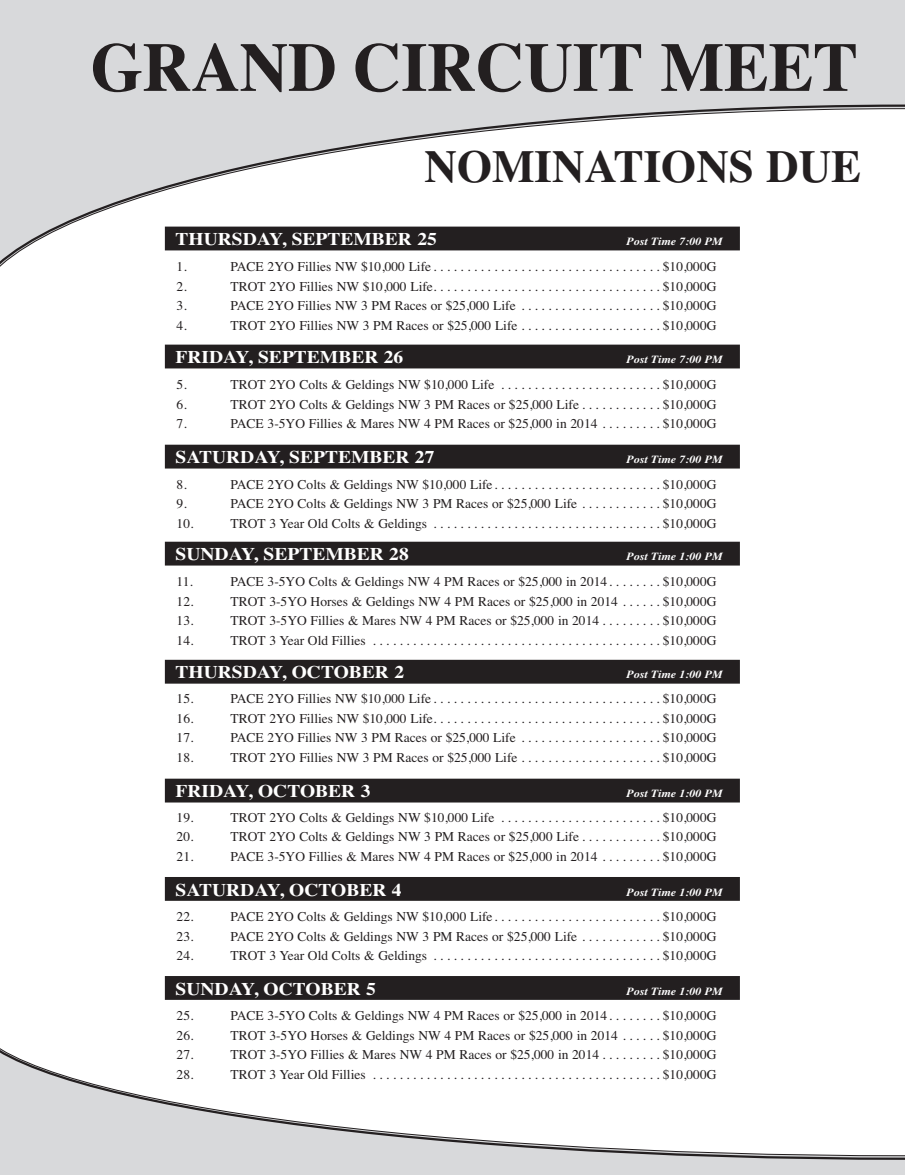
<style>
.page{position:relative;width:905px;height:1175px;background:#fff}
.page>*{position:absolute;margin:0;border:0;box-sizing:border-box;transform-origin:0 0}
.t1{font:700 69.15px "Times";letter-spacing:-.005em;color:#231f20}
.t2{font:700 45.6px "Times";color:#231f20}
.t3{font:700 17.85px "Times";color:#fff;scale:1.1 1}
.t4{font:13.5px "Times";color:#231f20}
.t5{font:italic 700 10.95px "Times";color:#fff;scale:1.1 1}
</style>
<div class="page">
<div style="left:0;top:1023px;width:904px;height:151px;background:#d8d9db"></div>
<svg style="left:0;top:1023px;width:904px;height:133px"></svg>
<div style="left:0;top:0;width:904px;height:302px;background:#d8d9db"></div>
<svg style="left:0;top:108px;width:904px;height:194px"></svg>
<div style="left:165px;top:227px;width:575px;height:23px;background:#231f20"></div>
<div style="left:165px;top:344px;width:575px;height:24px;background:#231f20"></div>
<div style="left:165px;top:445px;width:575px;height:23px;background:#231f20"></div>
<div style="left:165px;top:541px;width:575px;height:24px;background:#231f20"></div>
<div style="left:165px;top:660px;width:575px;height:23px;background:#231f20"></div>
<div style="left:165px;top:778px;width:575px;height:24px;background:#231f20"></div>
<div style="left:165px;top:877px;width:575px;height:23px;background:#231f20"></div>
<div style="left:165px;top:976px;width:575px;height:23px;background:#231f20"></div>
<h1 class="t1" style="left:90px;top:27px;width:769px">GRAND CIRCUIT MEET</h1>
<h2 class="t2" style="left:424px;top:140px;width:438px">NOMINATIONS DUE</h2>
<h3 class="t3" style="left:175px;top:229px;width:239px">THURSDAY, SEPTEMBER 25</h3>
<p class="t5" style="left:626px;top:235px;width:89px">Post Time 7:00 PM</p>
<p class="t4" style="left:177px;top:259px;width:12px">1.</p>
<p class="t4" style="left:231px;top:259px;width:487px">PACE 2YO Fillies NW $10,000 Life . . . . . . . . . . . . . . . . . . . . . . . . . . . . . . . . . . $10,000G</p>
<p class="t4" style="left:177px;top:278px;width:12px">2.</p>
<p class="t4" style="left:231px;top:278px;width:487px">TROT 2YO Fillies NW $10,000 Life. . . . . . . . . . . . . . . . . . . . . . . . . . . . . . . . . . $10,000G</p>
<p class="t4" style="left:177px;top:298px;width:12px">3.</p>
<p class="t4" style="left:231px;top:298px;width:487px">PACE 2YO Fillies NW 3 PM Races or $25,000 Life . . . . . . . . . . . . . . . . . . . . . $10,000G</p>
<p class="t4" style="left:177px;top:317px;width:12px">4.</p>
<p class="t4" style="left:231px;top:317px;width:487px">TROT 2YO Fillies NW 3 PM Races or $25,000 Life . . . . . . . . . . . . . . . . . . . . . $10,000G</p>
<h3 class="t3" style="left:176px;top:346px;width:208px">FRIDAY, SEPTEMBER 26</h3>
<p class="t5" style="left:626px;top:353px;width:89px">Post Time 7:00 PM</p>
<p class="t4" style="left:177px;top:377px;width:12px">5.</p>
<p class="t4" style="left:231px;top:377px;width:487px">TROT 2YO Colts &amp; Geldings NW $10,000 Life . . . . . . . . . . . . . . . . . . . . . . . . $10,000G</p>
<p class="t4" style="left:177px;top:396px;width:12px">6.</p>
<p class="t4" style="left:231px;top:396px;width:487px">TROT 2YO Colts &amp; Geldings NW 3 PM Races or $25,000 Life . . . . . . . . . . . . $10,000G</p>
<p class="t4" style="left:177px;top:416px;width:12px">7.</p>
<p class="t4" style="left:231px;top:416px;width:487px">PACE 3-5YO Fillies &amp; Mares NW 4 PM Races or $25,000 in 2014 . . . . . . . . . $10,000G</p>
<h3 class="t3" style="left:175px;top:447px;width:237px">SATURDAY, SEPTEMBER 27</h3>
<p class="t5" style="left:626px;top:453px;width:89px">Post Time 7:00 PM</p>
<p class="t4" style="left:177px;top:476px;width:12px">8.</p>
<p class="t4" style="left:231px;top:476px;width:487px">PACE 2YO Colts &amp; Geldings NW $10,000 Life. . . . . . . . . . . . . . . . . . . . . . . . . $10,000G</p>
<p class="t4" style="left:176px;top:496px;width:12px">9.</p>
<p class="t4" style="left:230px;top:496px;width:487px">PACE 2YO Colts &amp; Geldings NW 3 PM Races or $25,000 Life . . . . . . . . . . . . $10,000G</p>
<p class="t4" style="left:176px;top:515px;width:18px">10.</p>
<p class="t4" style="left:230px;top:515px;width:487px">TROT 3 Year Old Colts &amp; Geldings . . . . . . . . . . . . . . . . . . . . . . . . . . . . . . . . . . $10,000G</p>
<h3 class="t3" style="left:175px;top:543px;width:213px">SUNDAY, SEPTEMBER 28</h3>
<p class="t5" style="left:626px;top:550px;width:89px">Post Time 1:00 PM</p>
<p class="t4" style="left:177px;top:574px;width:18px">11.</p>
<p class="t4" style="left:231px;top:574px;width:487px">PACE 3-5YO Colts &amp; Geldings NW 4 PM Races or $25,000 in 2014. . . . . . . . $10,000G</p>
<p class="t4" style="left:176px;top:593px;width:18px">12.</p>
<p class="t4" style="left:230px;top:593px;width:487px">TROT 3-5YO Horses &amp; Geldings NW 4 PM Races or $25,000 in 2014 . . . . . . $10,000G</p>
<p class="t4" style="left:176px;top:613px;width:18px">13.</p>
<p class="t4" style="left:230px;top:613px;width:487px">TROT 3-5YO Fillies &amp; Mares NW 4 PM Races or $25,000 in 2014 . . . . . . . . . $10,000G</p>
<p class="t4" style="left:176px;top:632px;width:18px">14.</p>
<p class="t4" style="left:230px;top:632px;width:487px">TROT 3 Year Old Fillies . . . . . . . . . . . . . . . . . . . . . . . . . . . . . . . . . . . . . . . . . . . $10,000G</p>
<h3 class="t3" style="left:176px;top:662px;width:209px">THURSDAY, OCTOBER 2</h3>
<p class="t5" style="left:626px;top:668px;width:89px">Post Time 1:00 PM</p>
<p class="t4" style="left:177px;top:691px;width:18px">15.</p>
<p class="t4" style="left:231px;top:691px;width:487px">PACE 2YO Fillies NW $10,000 Life . . . . . . . . . . . . . . . . . . . . . . . . . . . . . . . . . . $10,000G</p>
<p class="t4" style="left:177px;top:710px;width:18px">16.</p>
<p class="t4" style="left:231px;top:710px;width:487px">TROT 2YO Fillies NW $10,000 Life. . . . . . . . . . . . . . . . . . . . . . . . . . . . . . . . . . $10,000G</p>
<p class="t4" style="left:177px;top:730px;width:18px">17.</p>
<p class="t4" style="left:231px;top:730px;width:487px">PACE 2YO Fillies NW 3 PM Races or $25,000 Life . . . . . . . . . . . . . . . . . . . . . $10,000G</p>
<p class="t4" style="left:177px;top:749px;width:18px">18.</p>
<p class="t4" style="left:231px;top:749px;width:487px">TROT 2YO Fillies NW 3 PM Races or $25,000 Life . . . . . . . . . . . . . . . . . . . . . $10,000G</p>
<h3 class="t3" style="left:176px;top:780px;width:179px">FRIDAY, OCTOBER 3</h3>
<p class="t5" style="left:626px;top:787px;width:89px">Post Time 1:00 PM</p>
<p class="t4" style="left:177px;top:809px;width:18px">19.</p>
<p class="t4" style="left:231px;top:809px;width:487px">TROT 2YO Colts &amp; Geldings NW $10,000 Life . . . . . . . . . . . . . . . . . . . . . . . . $10,000G</p>
<p class="t4" style="left:176px;top:829px;width:18px">20.</p>
<p class="t4" style="left:231px;top:829px;width:487px">TROT 2YO Colts &amp; Geldings NW 3 PM Races or $25,000 Life . . . . . . . . . . . . $10,000G</p>
<p class="t4" style="left:176px;top:848px;width:18px">21.</p>
<p class="t4" style="left:230px;top:848px;width:487px">PACE 3-5YO Fillies &amp; Mares NW 4 PM Races or $25,000 in 2014 . . . . . . . . . $10,000G</p>
<h3 class="t3" style="left:176px;top:879px;width:207px">SATURDAY, OCTOBER 4</h3>
<p class="t5" style="left:626px;top:885px;width:89px">Post Time 1:00 PM</p>
<p class="t4" style="left:177px;top:908px;width:18px">22.</p>
<p class="t4" style="left:231px;top:908px;width:487px">PACE 2YO Colts &amp; Geldings NW $10,000 Life. . . . . . . . . . . . . . . . . . . . . . . . . $10,000G</p>
<p class="t4" style="left:176px;top:928px;width:18px">23.</p>
<p class="t4" style="left:230px;top:928px;width:487px">PACE 2YO Colts &amp; Geldings NW 3 PM Races or $25,000 Life . . . . . . . . . . . . $10,000G</p>
<p class="t4" style="left:176px;top:947px;width:18px">24.</p>
<p class="t4" style="left:230px;top:947px;width:487px">TROT 3 Year Old Colts &amp; Geldings . . . . . . . . . . . . . . . . . . . . . . . . . . . . . . . . . . $10,000G</p>
<h3 class="t3" style="left:176px;top:978px;width:184px">SUNDAY, OCTOBER 5</h3>
<p class="t5" style="left:626px;top:984px;width:89px">Post Time 1:00 PM</p>
<p class="t4" style="left:177px;top:1007px;width:18px">25.</p>
<p class="t4" style="left:231px;top:1007px;width:487px">PACE 3-5YO Colts &amp; Geldings NW 4 PM Races or $25,000 in 2014. . . . . . . . $10,000G</p>
<p class="t4" style="left:176px;top:1027px;width:18px">26.</p>
<p class="t4" style="left:230px;top:1027px;width:487px">TROT 3-5YO Horses &amp; Geldings NW 4 PM Races or $25,000 in 2014 . . . . . . $10,000G</p>
<p class="t4" style="left:177px;top:1046px;width:18px">27.</p>
<p class="t4" style="left:231px;top:1046px;width:487px">TROT 3-5YO Fillies &amp; Mares NW 4 PM Races or $25,000 in 2014 . . . . . . . . . $10,000G</p>
<p class="t4" style="left:177px;top:1066px;width:18px">28.</p>
<p class="t4" style="left:231px;top:1066px;width:487px">TROT 3 Year Old Fillies . . . . . . . . . . . . . . . . . . . . . . . . . . . . . . . . . . . . . . . . . . . $10,000G</p>
</div>
